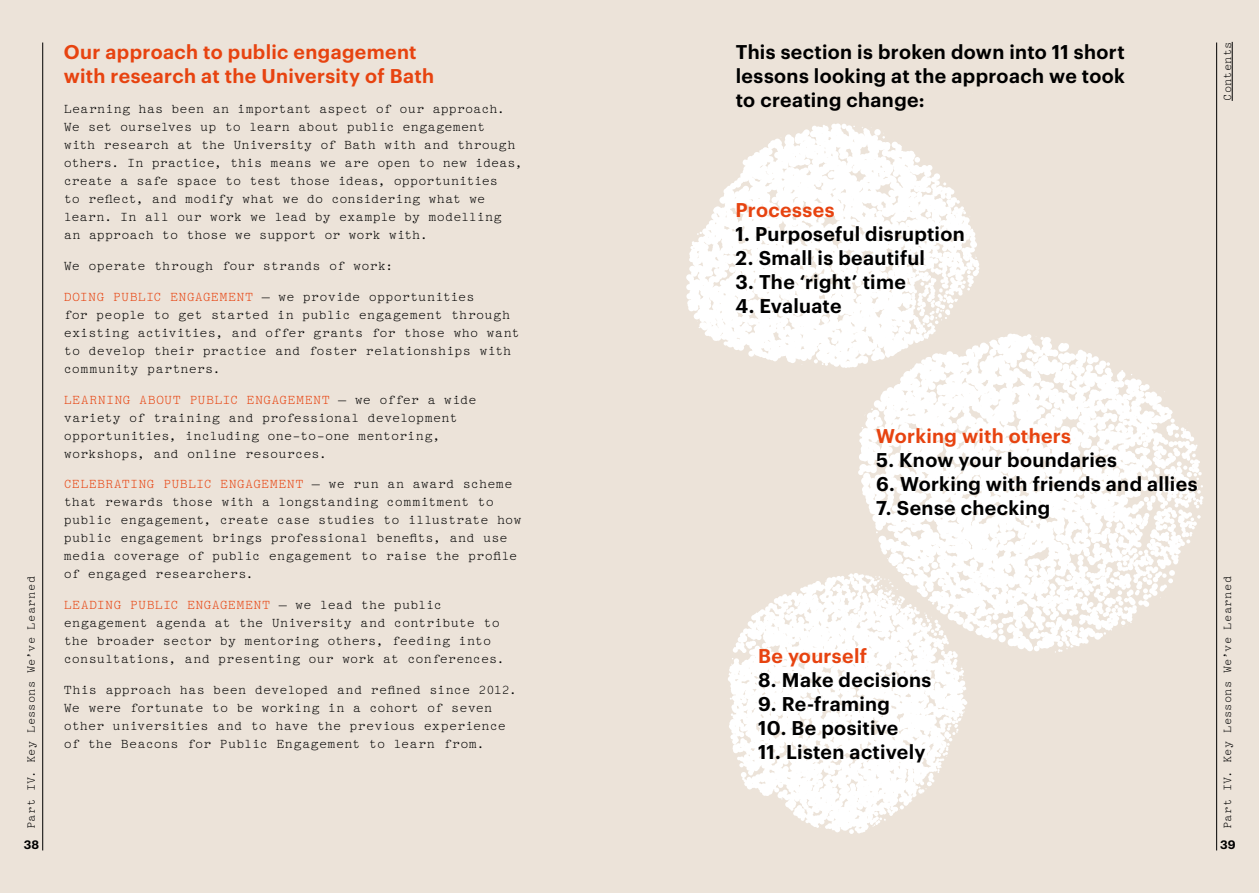
<style>
.page{position:relative;width:1259px;height:893px;background:#ece3d9}
.page>*{position:absolute;margin:0;border:0;box-sizing:border-box;transform-origin:0 0}
.t1{font:600 19.5px/24px "Graphik";letter-spacing:.02em;color:#000;text-align:justify}
.t2{font:600 19.5px/24px "Graphik";letter-spacing:.02em;color:#e74310}
.t3{font:13.5px/18px "Pica 10 Pitch BT";letter-spacing:.01em;color:#000}
.t4{font:12px "Pica 10 Pitch BT";letter-spacing:.025em;color:#000}
.t5{font:600 12px "Graphik";color:#000}
.s1{color:#e74310}
</style>
<div class="page">
<hr style="left:42px;top:43px;width:1px;height:807px;background:#000">
<hr style="left:1216px;top:43px;width:1px;height:807px;background:#000">
<svg style="left:686px;top:123px;width:294px;height:245px;fill:#fff"></svg>
<svg style="left:728px;top:573px;width:239px;height:261px;fill:#fff"></svg>
<svg style="left:853px;top:330px;width:351px;height:331px;fill:#fff"></svg>
<hr style="left:1232px;top:42px;width:1px;height:59px;background:#000">
<p class="t4" style="left:24px;top:829px;width:255px;rotate:-90deg">Part IV. Key Lessons We’ve Learned</p>
<p class="t5" style="left:24px;top:836px;width:17px">38</p>
<h1 class="t2" style="left:64px;top:38px;width:372px">Our approach to public engagement with research at the University of Bath</h1>
<p class="t3" style="left:64px;top:100px;width:460px">Learning has been an important aspect of our approach.<br>We set ourselves up to learn about public engagement<br>with research at the University of Bath with and through others. In practice, this means we are open to new ideas, create a safe space to test those ideas, opportunities<br>to reflect, and modify what we do considering what we learn. In all our work we lead by example by modelling<br>an approach to those we support or work with.</p>
<p class="t3" style="left:64px;top:257px;width:331px">We operate through four strands of work:</p>
<p class="t3" style="left:64px;top:288px;width:457px"><span class="s1">DOING PUBLIC ENGAGEMENT</span> – we provide opportunities<br>for people to get started in public engagement through existing activities, and offer grants for those who want to develop their practice and foster relationships with community partners.</p>
<p class="t3" style="left:64px;top:390px;width:414px"><span class="s1">LEARNING ABOUT PUBLIC ENGAGEMENT</span> – we offer a wide variety of training and professional development opportunities, including one-to-one mentoring, workshops, and online resources.</p>
<p class="t3" style="left:64px;top:475px;width:459px"><span class="s1">CELEBRATING PUBLIC ENGAGEMENT</span> – we run an award scheme that rewards those with a longstanding commitment to public engagement, create case studies to illustrate how public engagement brings professional benefits, and use media coverage of public engagement to raise the profile of engaged researchers.</p>
<p class="t3" style="left:64px;top:596px;width:442px"><span class="s1">LEADING PUBLIC ENGAGEMENT</span> – we lead the public engagement agenda at the University and contribute to the broader sector by mentoring others, feeding into consultations, and presenting our work at conferences.</p>
<p class="t3" style="left:64px;top:681px;width:455px">This approach has been developed and refined since 2012.<br>We were fortunate to be working in a cohort of seven other universities and to have the previous experience of the Beacons for Public Engagement to learn from.</p>
<h1 class="t1" style="left:736px;top:38px;width:391px">This section is broken down into 11 short lessons looking at the approach we took to creating change:</h1>
<h1 class="t2" style="left:735px;top:197px;width:101px">Processes</h1>
<h1 class="t1" style="left:735px;top:221px;width:231px">1. Purposeful disruption</h1>
<h1 class="t1" style="left:735px;top:245px;width:191px">2. Small is beautiful</h1>
<h1 class="t1" style="left:735px;top:269px;width:172px">3. The ‘right’ time</h1>
<h1 class="t1" style="left:735px;top:293px;width:107px">4. Evaluate</h1>
<p class="t4" style="left:1220px;top:101px;width:61px;rotate:-90deg">Contents</p>
<h1 class="t2" style="left:876px;top:422px;width:196px">Working with others</h1>
<h1 class="t1" style="left:876px;top:446px;width:242px">5. Know your boundaries</h1>
<h1 class="t1" style="left:876px;top:470px;width:323px">6. Working with friends and allies</h1>
<h1 class="t1" style="left:876px;top:494px;width:175px">7. Sense checking</h1>
<h1 class="t2" style="left:758px;top:642px;width:110px">Be yourself</h1>
<h1 class="t1" style="left:758px;top:666px;width:175px">8. Make decisions</h1>
<h1 class="t1" style="left:758px;top:690px;width:133px">9. Re-framing</h1>
<h1 class="t1" style="left:758px;top:714px;width:142px">10. Be positive</h1>
<h1 class="t1" style="left:758px;top:738px;width:169px">11. Listen actively</h1>
<p class="t4" style="left:1220px;top:829px;width:255px;rotate:-90deg">Part IV. Key Lessons We’ve Learned</p>
<p class="t5" style="left:1220px;top:836px;width:17px">39</p>
</div>
